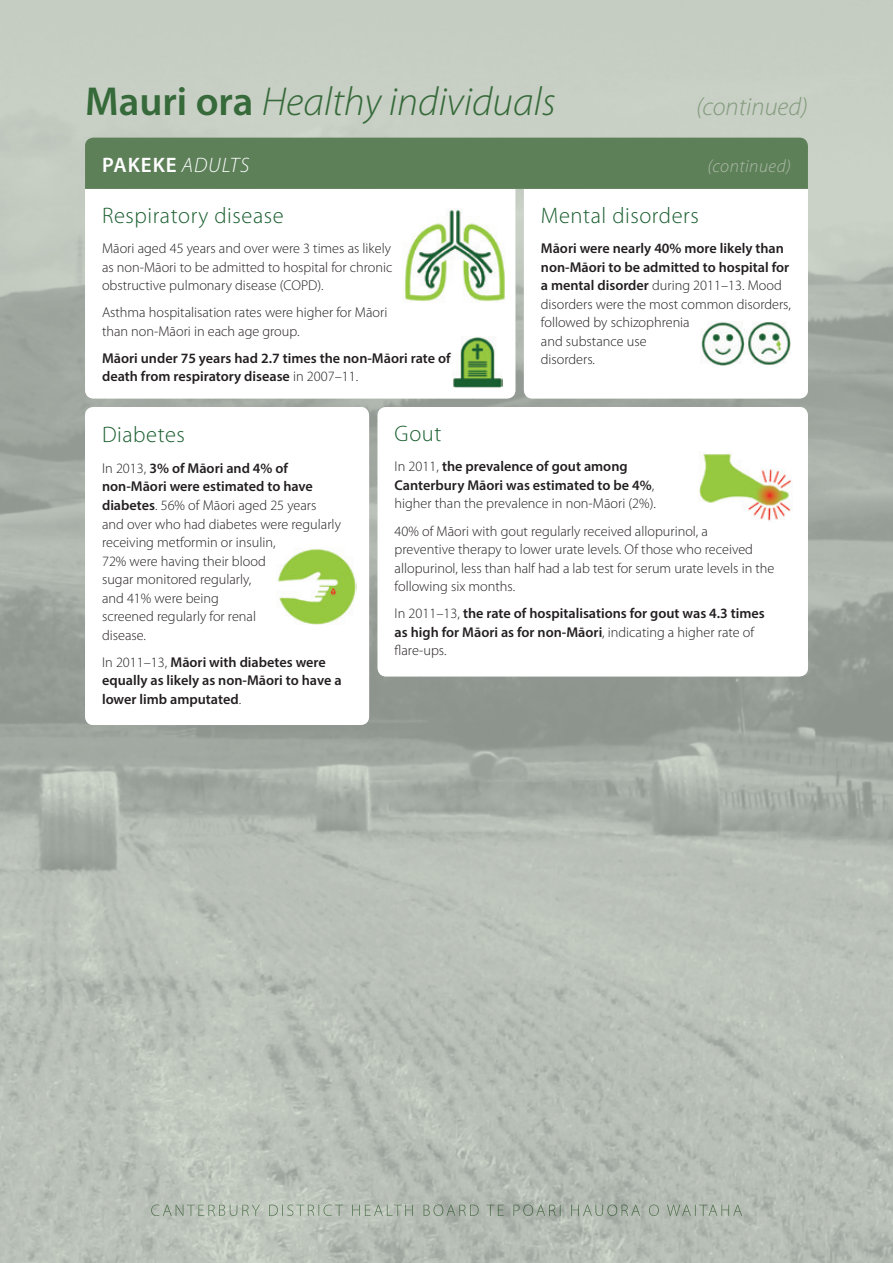
<style>
.page{position:relative;width:893px;height:1263px;background:#fff}
.page>*{position:absolute;margin:0;border:0;box-sizing:border-box;transform-origin:0 0}
.t1{font:italic 300 40.65px "Myriad Pro";color:#366a3a}
.t2{font:italic 300 25.5px "Myriad Pro";color:#829a7c}
.t3{font:300 22.5px "Myriad Pro";letter-spacing:.025em;color:#1b5f30}
.t4{font:600 21px "Myriad Pro";letter-spacing:.045em;color:#fff}
.t5{font:italic 300 18px "Myriad Pro";letter-spacing:.025em;color:#aebba8}
.t6{font:300 14.25px/18.6px "Myriad Pro";color:#231f20}
.t7{font:600 14.25px/18.6px "Myriad Pro";color:#231f20}
.s1{font-weight:600;font-style:normal}
.s2{font-weight:300;font-style:italic}
.s3{font-weight:300}
.s4{font-weight:600}
</style>
<div class="page">
<img style="left:474px;top:209px;width:50px;height:198px">
<img style="left:790px;top:209px;width:103px;height:1054px">
<img style="left:103px;top:398px;width:371px;height:22px">
<img style="left:369px;top:420px;width:50px;height:843px">
<img style="left:419px;top:676px;width:371px;height:587px">
<img style="left:103px;top:719px;width:266px;height:544px">
<img style="left:151px;top:1204px;width:591px;height:12px">
<div style="left:378px;top:407px;width:430px;height:269px;background:#fff;border-radius:9px"></div>
<div style="left:85px;top:407px;width:284px;height:318px;background:#fff;border-radius:9px"></div>
<svg style="left:85px;top:209px;width:430px;height:189px"></svg>
<svg style="left:524px;top:209px;width:284px;height:189px"></svg>
<div style="left:85px;top:138px;width:723px;height:51px;background:#5d8059"></div>
<img style="left:453px;top:337px;width:49px;height:50px">
<img style="left:403px;top:208px;width:103px;height:95px">
<img style="left:700px;top:321px;width:91px;height:45px">
<img style="left:699px;top:451px;width:93px;height:70px">
<img style="left:278px;top:549px;width:78px;height:76px">
<h1 class="t1" style="left:85px;top:80px;width:472px"><span class="s1">Mauri ora</span> Healthy individuals</h1>
<h2 class="t2" style="left:696px;top:93px;width:113px">(continued)</h2>
<h3 class="t4" style="left:102px;top:151px;width:149px">PAKEKE <span class="s2">ADULTS</span></h3>
<p class="t5" style="left:707px;top:156px;width:85px">(continued)</p>
<h3 class="t3" style="left:102px;top:203px;width:183px">Respiratory disease</h3>
<p class="t6" style="left:102px;top:239px;width:292px;text-align:justify">Māori aged 45 years and over were 3 times as likely as non-Māori to be admitted to hospital for chronic obstructive pulmonary disease (COPD).</p>
<p class="t6" style="left:102px;top:304px;width:287px">Asthma hospitalisation rates were higher for Māori than non-Māori in each age group.</p>
<p class="t7" style="left:102px;top:349px;width:350px">Māori under 75 years had 2.7 times the non-Māori rate of death from respiratory disease <span class="s3">in 2007–11.</span></p>
<h3 class="t3" style="left:541px;top:203px;width:159px">Mental disorders</h3>
<p class="t6" style="left:541px;top:240px;width:252px"><span class="s4">Māori were nearly 40% more likely than non-Māori to be admitted to hospital for a mental disorder</span> during 2011–13. Mood disorders were the most common disorders, followed by schizophrenia<br>and substance use<br>disorders.</p>
<h3 class="t3" style="left:102px;top:422px;width:84px">Diabetes</h3>
<p class="t6" style="left:102px;top:459px;width:240px">In 2013, <span class="s4">3% of Māori and 4% of non-Māori were estimated to have diabetes</span>. 56% of Māori aged 25 years and over who had diabetes were regularly receiving metformin or insulin,<br>72% were having their blood<br>sugar monitored regularly,<br>and 41% were being<br>screened regularly for renal<br>disease.</p>
<p class="t7" style="left:102px;top:652px;width:241px"><span class="s3">In 2011–13,</span> Māori with diabetes were equally as likely as non-Māori to have a lower limb amputated<span class="s3">.</span></p>
<h3 class="t3" style="left:395px;top:421px;width:48px">Gout</h3>
<p class="t7" style="left:395px;top:457px;width:263px"><span class="s3">In 2011,</span> the prevalence of gout among<br>Canterbury Māori was estimated to be 4%<span class="s3">, higher than the prevalence in non-Māori (2%).</span></p>
<p class="t6" style="left:395px;top:522px;width:381px">40% of Māori with gout regularly received allopurinol, a<br>preventive therapy to lower urate levels. Of those who received allopurinol, less than half had a lab test for serum urate levels in the following six months.</p>
<p class="t7" style="left:395px;top:604px;width:372px"><span class="s3">In 2011–13,</span> the rate of hospitalisations for gout was 4.3 times as high for Māori as for non-Māori<span class="s3">, indicating a higher rate of flare-ups.</span></p>
</div>
